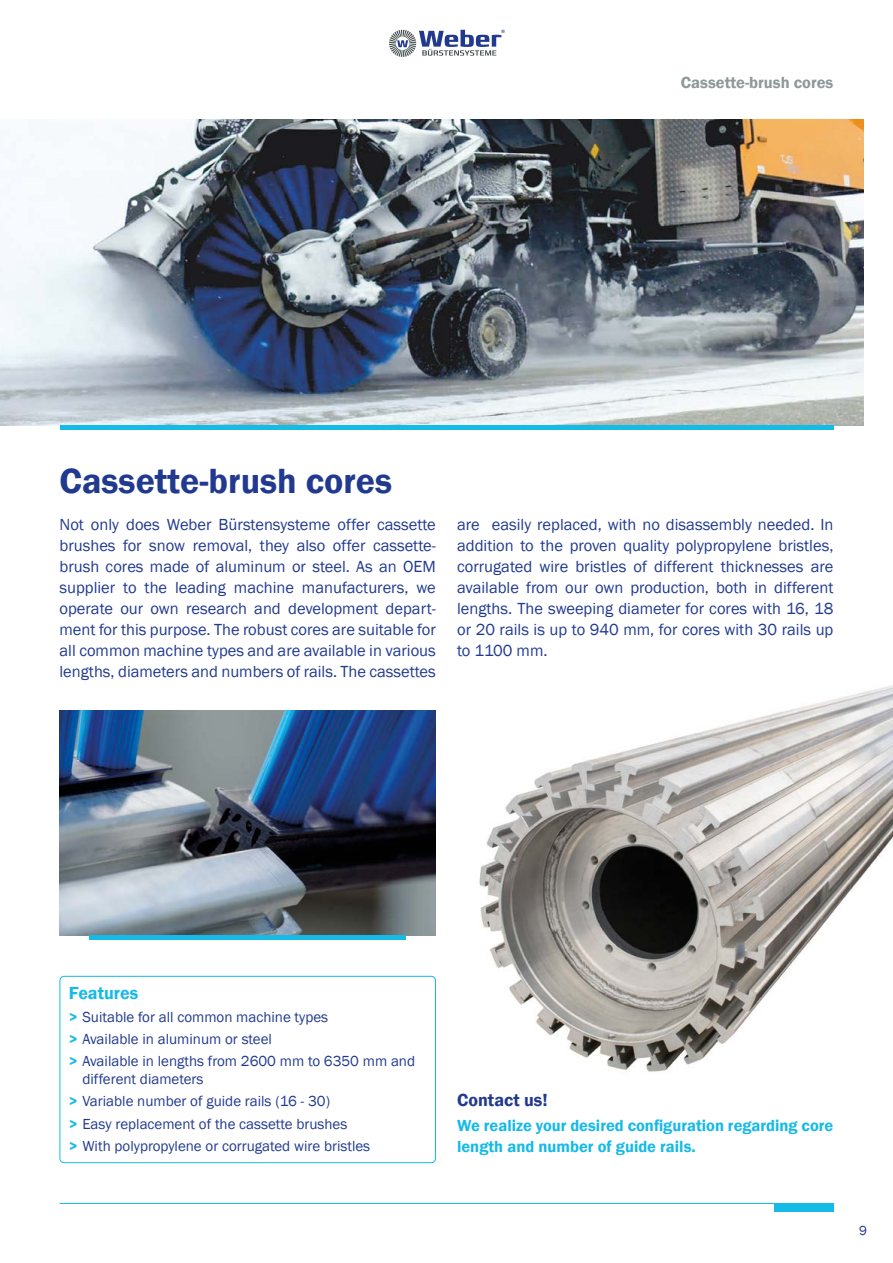
<style>
.page{position:relative;width:893px;height:1263px;background:#fff}
.page>*{position:absolute;margin:0;border:0;box-sizing:border-box;transform-origin:0 0}
.t1{font:600 36px "Franklin Gothic";color:#213a8f}
.t2{font:600 18px "Franklin Gothic";color:#213a8f}
.t3{font:600 18px "Franklin Gothic";color:#16bae7}
.t4{font:16.5px/21px "Franklin Gothic";color:#213a8f;text-align:justify}
.t5{font:600 16.5px/21px "Franklin Gothic";color:#16bae7}
.t6{font:600 16.5px "Franklin Gothic";color:#8e989a}
.t7{font:15px/22.2px "Franklin Gothic";color:#213a8f}
.t8{font:13.5px "Franklin Gothic";color:#213a8f}
.s1{font-weight:600;color:#16bae7}
</style>
<div class="page">
<svg style="left:389px;top:30px;width:115px;height:27px"></svg>
<hr style="left:60px;top:1203px;width:773px;height:1px;background:#16bae7">
<div style="left:774px;top:1203px;width:59px;height:9px;background:#16bae7"></div>
<img style="left:0;top:119px;width:863px;height:306px">
<hr style="left:60px;top:425px;width:773px;height:4px;background:#16bae7">
<div style="left:60px;top:976px;width:376px;height:187px;border:1px solid #16bae7;border-radius:4px"></div>
<img style="left:60px;top:710px;width:376px;height:225px">
<div style="left:89px;top:935px;width:317px;height:5px;background:#16bae7"></div>
<img style="left:479px;top:685px;width:414px;height:387px">
<p class="t6" style="left:681px;top:72px;width:154px">Cassette-brush cores</p>
<h1 class="t1" style="left:60px;top:459px;width:334px">Cassette-brush cores</h1>
<p class="t4" style="left:60px;top:515px;width:378px">Not only does Weber Bürstensysteme offer cassette brushes for snow removal, they also offer cassette&shy;brush cores made of aluminum or steel. As an OEM supplier to the leading machine manufacturers, we operate our own research and development depart&shy;ment for this purpose. The robust cores are suitable for all common machine types and are available in various lengths, diameters and numbers of rails. The cassettes</p>
<p class="t4" style="left:457px;top:515px;width:378px">are easily replaced, with no disassembly needed. In addition to the proven quality polypropylene bristles, corrugated wire bristles of different thicknesses are available from our own production, both in different lengths. The sweeping diameter for cores with 16, 18 or 20 rails is up to 940 mm, for cores with 30 rails up to 1100 mm.</p>
<p class="t3" style="left:69px;top:982px;width:71px">Features</p>
<p class="t7" style="left:69px;top:1006px;width:348px"><span class="s1">&gt;</span> Suitable for all common machine types<br><span class="s1">&gt;</span> Available in aluminum or steel<br><span class="s1">&gt;</span> Available in lengths from 2600 mm to 6350 mm and</p>
<p class="t7" style="left:69px;top:1068px;width:303px;text-indent:14px">different diameters<br><span class="s1">&gt;</span> Variable number of guide rails (16 - 30)<br><span class="s1">&gt;</span> Easy replacement of the cassette brushes<br><span class="s1">&gt;</span> With polypropylene or corrugated wire bristles</p>
<p class="t2" style="left:457px;top:1089px;width:92px">Contact us!</p>
<p class="t5" style="left:457px;top:1115px;width:378px">We realize your desired configuration regarding core length and number of guide rails.</p>
<p class="t8" style="left:859px;top:1222px;width:9px">9</p>
</div>
